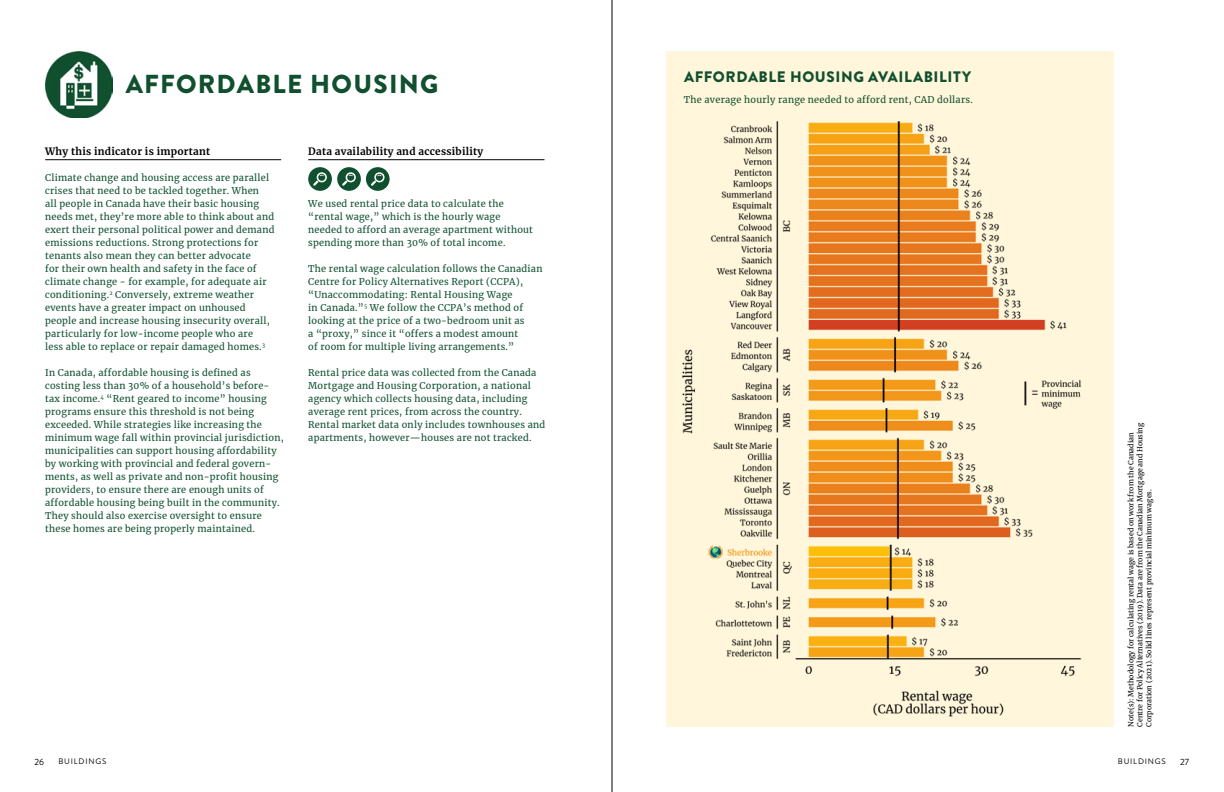
<style>
.page{position:relative;width:1224px;height:792px;background:#fff}
.page>*{position:absolute;margin:0;border:0;box-sizing:border-box;transform-origin:0 0}
.t1{font:900 26px "Brandon Grotesque";letter-spacing:.05em;color:#10502f}
.t2{font:900 15.2px "Brandon Grotesque";letter-spacing:.04em;color:#10502f}
.t3{font:700 10px "Merriweather";letter-spacing:.025em;color:#000}
.t4{font:9.2px/13px "Merriweather";letter-spacing:.025em;color:#10502f}
.t5{font:9px "Brandon Grotesque";color:#000}
.t6{font:8px "Brandon Grotesque";letter-spacing:.1em;color:#000}
.t7{font:7px/9px "Merriweather";color:#000}
</style>
<div class="page">
<img style="left:45px;top:51px;width:67px;height:67px">
<hr style="left:45px;top:159px;width:236px;height:1px;background:#000">
<hr style="left:308px;top:159px;width:236px;height:1px;background:#000">
<svg style="left:308px;top:167px;width:82px;height:24px"></svg>
<hr style="left:612px;top:0;width:1px;height:792px;background:#000">
<svg style="left:666px;top:51px;width:447px;height:676px;background:#f3d8ae"></svg>
<h1 class="t1" style="left:126px;top:66px;width:314px">AFFORDABLE HOUSING</h1>
<h2 class="t2" style="left:684px;top:66px;width:288px">AFFORDABLE HOUSING AVAILABILITY</h2>
<p class="t4" style="left:684px;top:93px;width:290px">The average hourly range needed to afford rent, CAD dollars.</p>
<p class="t3" style="left:45px;top:144px;width:167px">Why this indicator is important</p>
<p class="t4" style="left:45px;top:171px;width:231px">Climate change and housing access are parallel crises that need to be tackled together. When<br>all people in Canada have their basic housing needs met, they’re more able to think about and exert their personal political power and demand emissions reductions. Strong protections for tenants also mean they can better advocate<br>for their own health and safety in the face of climate change - for example, for adequate air conditioning.<sup>2</sup> Conversely, extreme weather events have a greater impact on unhoused people and increase housing insecurity overall, particularly for low-income people who are<br>less able to replace or repair damaged homes.<sup>3</sup></p>
<p class="t4" style="left:45px;top:366px;width:240px">In Canada, affordable housing is defined as costing less than 30% of a household’s before&shy;tax income.<sup>4</sup> “Rent geared to income” housing programs ensure this threshold is not being exceeded. While strategies like increasing the minimum wage fall within provincial jurisdiction, municipalities can support housing affordability by working with provincial and federal govern&shy;ments, as well as private and non-profit housing providers, to ensure there are enough units of affordable housing being built in the community.<br>They should also exercise oversight to ensure these homes are being properly maintained.</p>
<p class="t3" style="left:308px;top:144px;width:176px">Data availability and accessibility</p>
<p class="t4" style="left:308px;top:197px;width:226px">We used rental price data to calculate the “rental wage,” which is the hourly wage needed to afford an average apartment without spending more than 30% of total income.</p>
<p class="t4" style="left:308px;top:262px;width:236px">The rental wage calculation follows the Canadian Centre for Policy Alternatives Report (CCPA), “Unaccommodating: Rental Housing Wage<br>in Canada.”<sup>5</sup> We follow the CCPA’s method of looking at the price of a two-bedroom unit as<br>a “proxy,” since it “offers a modest amount<br>of room for multiple living arrangements.”</p>
<p class="t4" style="left:308px;top:366px;width:239px">Rental price data was collected from the Canada Mortgage and Housing Corporation, a national agency which collects housing data, including average rent prices, from across the country.<br>Rental market data only includes townhouses and apartments, however—houses are not tracked.</p>
<p class="t7" style="left:1126px;top:727px;width:305px;rotate:-90deg">Note(s): Methodology for calculating rental wage is based on work from the Canadian<br>Centre for Policy Alternatives (2019). Data are from the Canadian Mortgage and Housing<br>Corporation (2021). Solid lines represent provincial minimum wages.</p>
<p class="t5" style="left:35px;top:756px;width:11px">26</p>
<p class="t6" style="left:58px;top:756px;width:49px">BUILDINGS</p>
<p class="t6" style="left:1118px;top:756px;width:49px">BUILDINGS</p>
<p class="t5" style="left:1180px;top:756px;width:10px">27</p>
</div>
